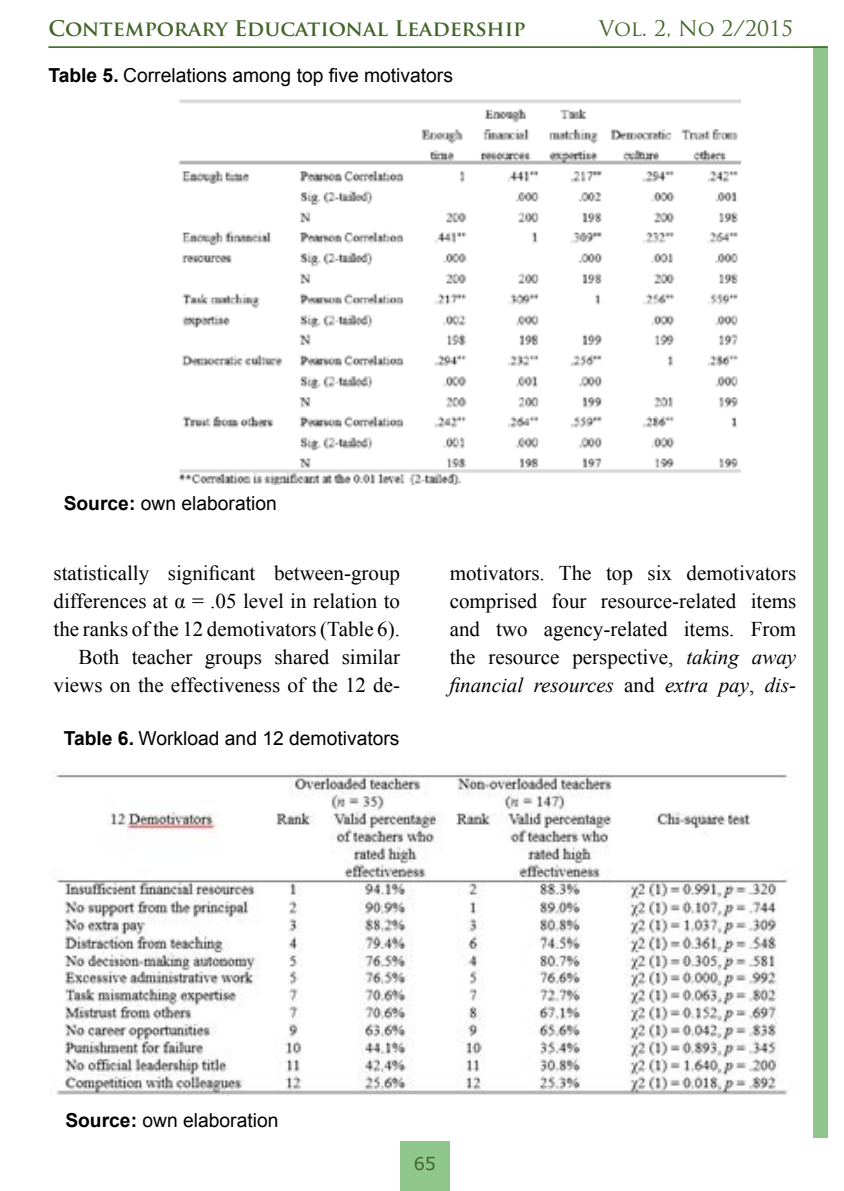
<style>
.page{position:relative;width:844px;height:1191px;background:#fff}
.page>*{position:absolute;margin:0;border:0;box-sizing:border-box;transform-origin:0 0}
.t1{font:21px/28px "Times New Roman";color:#000;text-align:right}
.t2{font:700 21px "Trajan Pro";color:#416429}
.t3{font:21px "Trajan Pro";letter-spacing:-.005em;color:#416429}
.t4{font:19.25px "Arial";color:#000}
.t5{font:17.5px "Verdana";color:#416429}
.s1{font-weight:700}
.s2{font-style:italic}
</style>
<div class="page">
<div style="left:812px;top:46px;width:15px;height:1092px;background:#8fc68b"></div>
<hr style="left:48px;top:46px;width:779px;height:2px;background:#47722e">
<div style="left:400px;top:1141px;width:49px;height:50px;background:#8fc68b"></div>
<img style="left:178px;top:99px;width:562px;height:385px">
<img style="left:53px;top:770px;width:735px;height:325px">
<p class="t2" style="left:48px;top:15px;width:479px">Contemporary Educational Leadership</p>
<p class="t3" style="left:598px;top:15px;width:196px">Vol. 2, No 2/2015</p>
<p class="t4" style="left:48px;top:65px;width:406px"><span class="s1">Table 5.</span> Correlations among top five motivators</p>
<p class="t4" style="left:64px;top:493px;width:214px"><span class="s1">Source:</span> own elaboration</p>
<p class="t1" style="left:53px;top:559px;width:348px">statistically significant between-group differences at α = .05 level in relation to the ranks of the 12 demotivators (Table 6).<br>Both teacher groups shared similar views on the effectiveness of the 12 de-</p>
<p class="t1" style="left:449px;top:559px;width:348px;text-align:justify">motivators. The top six demotivators comprised four resource-related items and two agency-related items. From the resource perspective, <span class="s2">taking away financial resources</span> and <span class="s2">extra pay</span>, <span class="s2">dis-</span></p>
<p class="t4" style="left:64px;top:727px;width:337px"><span class="s1">Table 6.</span> Workload and 12 demotivators</p>
<p class="t4" style="left:65px;top:1109px;width:214px"><span class="s1">Source:</span> own elaboration</p>
<p class="t5" style="left:413px;top:1152px;width:24px">65</p>
</div>
